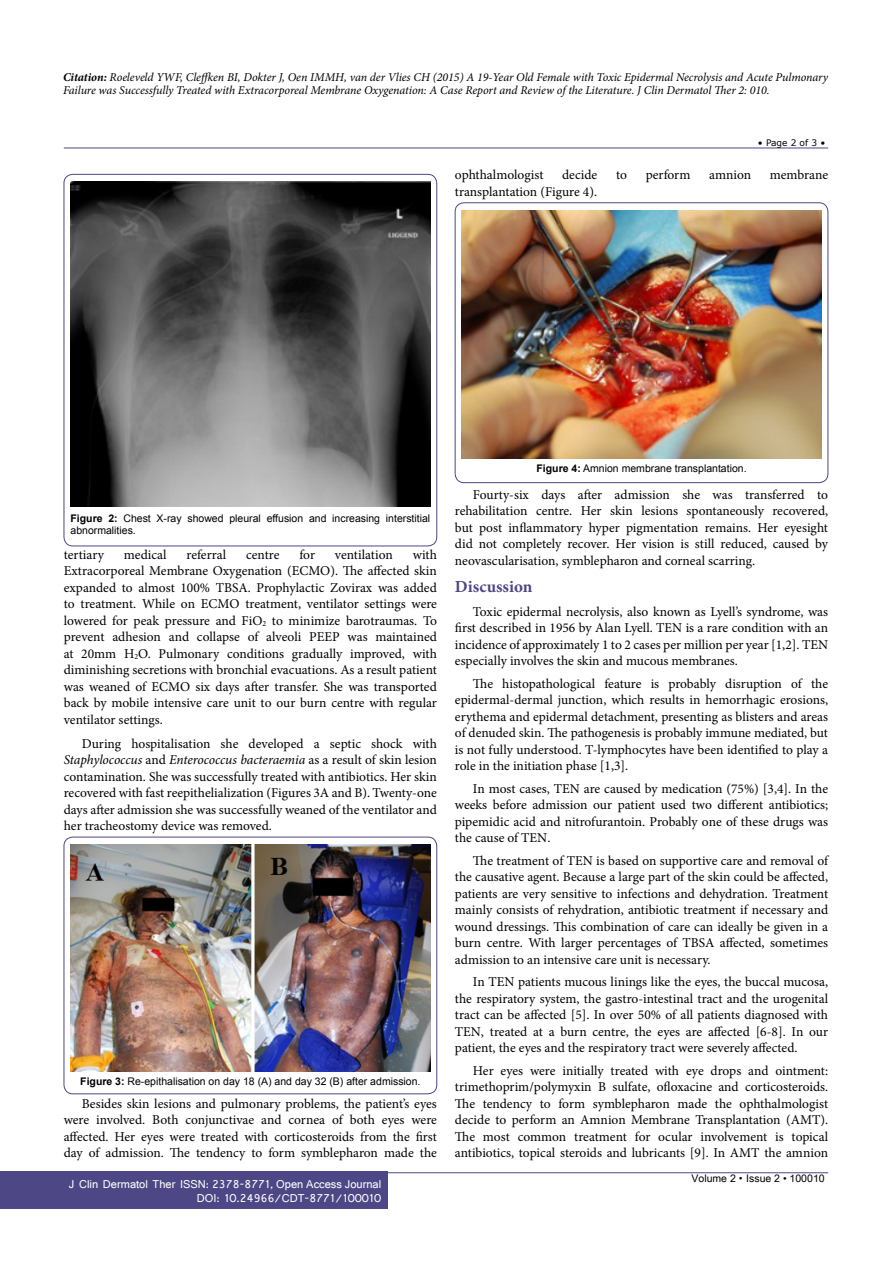
<style>
.page{position:relative;width:893px;height:1263px;background:#fff}
.page>*{position:absolute;margin:0;border:0;box-sizing:border-box;transform-origin:0 0}
.t1{font:700 16.95px "Minion Pro";color:#4d4785}
.t2{font:13.5px/16.5px "Minion Pro";color:#000;text-align:justify}
.t3{font:italic 12px/13.5px "Minion Pro";letter-spacing:-.005em;color:#000}
.t4{font:12px/14.2px "Shruti";color:#fff;text-align:right}
.t5{font:10.5px/12px "Arial";color:#000}
.t6{font:10.5px "Arial Unicode MS";color:#000}
.t7{font:9px "MS Reference Sans Serif";color:#000}
.s1{font-weight:700}
.s2{font-style:italic}
.s3{font-family:"Batang"}
</style>
<div class="page">
<hr style="left:64px;top:148px;width:764px;height:1px;background:#4d4785">
<hr style="left:64px;top:1172px;width:764px;height:1px;background:#4d4785">
<div style="left:0;top:1171px;width:387px;height:38px;background:#4d4785"></div>
<div style="left:64px;top:174px;width:373px;height:372px;border:1px solid #4d4785;border-radius:9px"></div>
<div style="left:455px;top:203px;width:373px;height:280px;border:1px solid #4d4785;border-radius:9px"></div>
<div style="left:64px;top:837px;width:373px;height:257px;border:1px solid #4d4785;border-radius:9px"></div>
<img style="left:70px;top:182px;width:360px;height:325px">
<img style="left:462px;top:210px;width:359px;height:248px">
<img style="left:70px;top:844px;width:360px;height:227px">
<p class="t3" style="left:63px;top:70px;width:767px"><span class="s1">Citation:</span> Roeleveld YWF, Cleffken BI, Dokter J, Oen IMMH, van der Vlies CH (2015) A 19-Year Old Female with Toxic Epidermal Necrolysis and Acute Pulmonary<br>Failure was Successfully Treated with Extracorporeal Membrane Oxygenation: A Case Report and Review of the Literature. J Clin Dermatol Ther 2: 010.</p>
<p class="t7" style="left:758px;top:137px;width:69px">• Page 2 of 3 •</p>
<p class="t2" style="left:455px;top:167px;width:90px">ophthalmologist</p>
<p class="t2" style="left:562px;top:167px;width:37px">decide</p>
<p class="t2" style="left:616px;top:167px;width:12px">to</p>
<p class="t2" style="left:646px;top:167px;width:46px">perform</p>
<p class="t2" style="left:709px;top:167px;width:43px">amnion</p>
<p class="t2" style="left:770px;top:167px;width:60px">membrane</p>
<p class="t2" style="left:455px;top:183px;width:144px">transplantation (Figure 4).</p>
<p class="t5" style="left:70px;top:513px;width:361px"><span class="s1">Figure 2:</span> Chest X-ray showed pleural effusion and increasing interstitial abnormalities.</p>
<p class="t2" style="left:64px;top:546px;width:375px;text-indent:349px">with Extracorporeal Membrane Oxygenation (ECMO). The affected skin expanded to almost 100% TBSA. Prophylactic Zovirax was added to treatment. While on ECMO treatment, ventilator settings were lowered for peak pressure and FiO<sub>2</sub> to minimize barotraumas. To prevent adhesion and collapse of alveoli PEEP was maintained at 20mm H<sub>2</sub>O. Pulmonary conditions gradually improved, with diminishing secretions with bronchial evacuations. As a result patient was weaned of ECMO six days after transfer. She was transported back by mobile intensive care unit to our burn centre with regular ventilator settings.</p>
<p class="t2" style="left:64px;top:735px;width:375px;text-indent:18px">During hospitalisation she developed a septic shock with <span class="s2">Staphylococcus</span> and <span class="s2">Enterococcus bacteraemia</span> as a result of skin lesion contamination. She was successfully treated with antibiotics. Her skin recovered with fast reepithelialization (Figures 3A and B). Twenty-one days after admission she was successfully weaned of the ventilator and her tracheostomy device was removed.</p>
<p class="t2" style="left:64px;top:546px;width:42px">tertiary</p>
<p class="t2" style="left:124px;top:546px;width:44px">medical</p>
<p class="t2" style="left:187px;top:546px;width:41px">referral</p>
<p class="t2" style="left:246px;top:546px;width:35px">centre</p>
<p class="t2" style="left:299px;top:546px;width:17px">for</p>
<p class="t2" style="left:335px;top:546px;width:59px">ventilation</p>
<p class="t5" style="left:80px;top:1075px;width:342px"><span class="s1">Figure 3:</span> Re-epithalisation on day 18 (A) and day 32 (B) after admission.</p>
<p class="t2" style="left:64px;top:1095px;width:375px;text-indent:18px">Besides skin lesions and pulmonary problems, the patient’s eyes were involved. Both conjunctivae and cornea of both eyes were affected. Her eyes were treated with corticosteroids from the first day of admission. The tendency to form symblepharon made the</p>
<p class="t4" style="left:69px;top:1176px;width:314px">J Clin Dermatol Ther ISSN: 2378-8771, Open Access Journal<br>DOI: 10.24966/CDT-8771/100010</p>
<p class="t5" style="left:536px;top:463px;width:212px"><span class="s1">Figure 4:</span> Amnion membrane transplantation.</p>
<p class="t2" style="left:455px;top:486px;width:375px;text-indent:18px">Fourty-six days after admission she was transferred to rehabilitation centre. Her skin lesions spontaneously recovered, but post inflammatory hyper pigmentation remains. Her eyesight did not completely recover. Her vision is still reduced, caused by neovascularisation, symblepharon and corneal scarring.</p>
<p class="t1" style="left:455px;top:574px;width:79px">Discussion</p>
<p class="t2" style="left:455px;top:603px;width:375px;text-indent:18px">Toxic epidermal necrolysis, also known as Lyell’s syndrome, was first described in 1956 by Alan Lyell. TEN is a rare condition with an incidence of approximately 1 to 2 cases per million per year [1,2]. TEN especially involves the skin and mucous membranes.</p>
<p class="t2" style="left:455px;top:675px;width:375px;text-indent:18px">The histopathological feature is probably disruption of the epidermal-dermal junction, which results in hemorrhagic erosions, erythema and epidermal detachment, presenting as blisters and areas of denuded skin. The pathogenesis is probably immune mediated, but is not fully understood. T-lymphocytes have been identified to play a role in the initiation phase [1,3].</p>
<p class="t2" style="left:455px;top:780px;width:375px;text-indent:18px">In most cases, TEN are caused by medication (75%) [3,4]. In the weeks before admission our patient used two different antibiotics; pipemidic acid and nitrofurantoin. Probably one of these drugs was the cause of TEN.</p>
<p class="t2" style="left:455px;top:852px;width:375px;text-indent:18px">The treatment of TEN is based on supportive care and removal of the causative agent. Because a large part of the skin could be affected, patients are very sensitive to infections and dehydration. Treatment mainly consists of rehydration, antibiotic treatment if necessary and wound dressings. This combination of care can ideally be given in a burn centre. With larger percentages of TBSA affected, sometimes admission to an intensive care unit is necessary.</p>
<p class="t2" style="left:455px;top:974px;width:375px;text-indent:18px">In TEN patients mucous linings like the eyes, the buccal mucosa, the respiratory system, the gastro-intestinal tract and the urogenital tract can be affected [5]. In over 50% of all patients diagnosed with TEN, treated at a burn centre, the eyes are affected [6-8]. In our patient, the eyes and the respiratory tract were severely affected.</p>
<p class="t2" style="left:455px;top:1062px;width:375px;text-indent:18px">Her eyes were initially treated with eye drops and ointment: trimethoprim/polymyxin B sulfate, ofloxacine and corticosteroids.<br>The tendency to form symblepharon made the ophthalmologist decide to perform an Amnion Membrane Transplantation (AMT).<br>The most common treatment for ocular involvement is topical antibiotics, topical steroids and lubricants [9]. In AMT the amnion</p>
<p class="t6" style="left:692px;top:1170px;width:135px">Volume 2 <span class="s3">•</span> Issue 2 • 100010</p>
</div>
